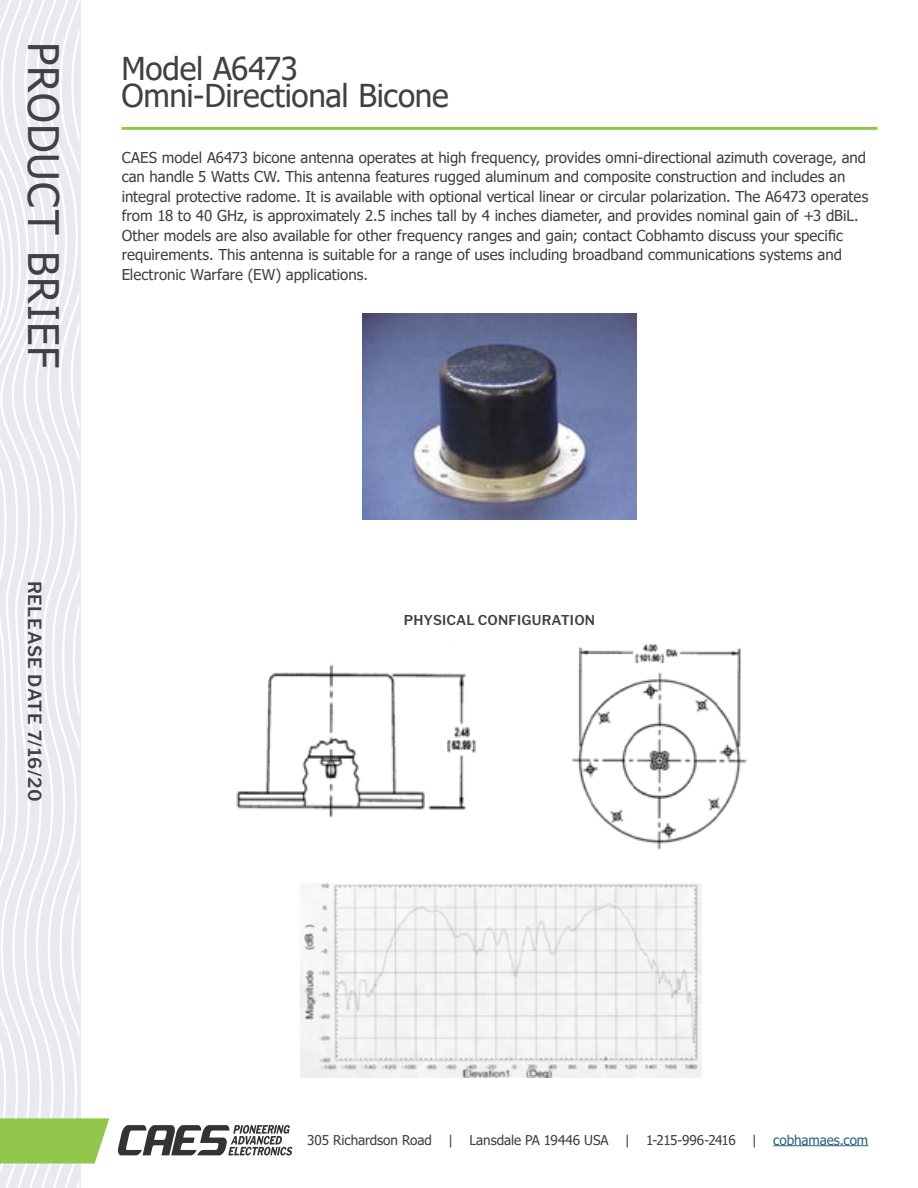
<style>
.page{position:relative;width:918px;height:1188px;background:#fff}
.page>*{position:absolute;margin:0;border:0;box-sizing:border-box;transform-origin:0 0}
.t1{font:42px "Tahoma";letter-spacing:.03em;color:#414042}
.t2{font:31.5px/27.8px "Tahoma";letter-spacing:-.01em;color:#414042}
.t3{font:600 18px "Libre Franklin";letter-spacing:.035em;color:#414042}
.t4{font:15px/19.5px "Tahoma";color:#414042}
.t5{font:13.5px "Tahoma";letter-spacing:-.005em;color:#414042}
.t6{font:600 13.5px "Libre Franklin";letter-spacing:.01em;color:#414042}
.s1{color:#2d637f}
</style>
<div class="page">
<hr style="left:773px;top:1145px;width:95px;height:1px;background:#2d637f">
<svg style="left:0;top:0;width:109px;height:1188px"></svg>
<hr style="left:122px;top:127px;width:756px;height:3px;background:#91c84c">
<img style="left:363px;top:313px;width:273px;height:207px">
<img style="left:236px;top:665px;width:240px;height:153px">
<img style="left:571px;top:643px;width:176px;height:207px">
<img style="left:300px;top:883px;width:401px;height:195px">
<img style="left:118px;top:1125px;width:175px;height:31px">
<h1 class="t1" style="left:72px;top:42px;width:327px;rotate:90deg">PRODUCT BRIEF</h1>
<h2 class="t2" style="left:122px;top:56px;width:329px">Model A6473<br>Omni-Directional Bicone</h2>
<p class="t4" style="left:122px;top:148px;width:748px">CAES model A6473 bicone antenna operates at high frequency, provides omni-directional azimuth coverage, and can handle 5 Watts CW. This antenna features rugged aluminum and composite construction and includes an integral protective radome. It is available with optional vertical linear or circular polarization. The A6473 operates from 18 to 40 GHz, is approximately 2.5 inches tall by 4 inches diameter, and provides nominal gain of +3 dBiL.<br>Other models are also available for other frequency ranges and gain; contact Cobhamto discuss your specific requirements. This antenna is suitable for a range of uses including broadband communications systems and Electronic Warfare (EW) applications.</p>
<p class="t3" style="left:45px;top:580px;width:222px;rotate:90deg">RELEASE DATE 7/16/20</p>
<p class="t6" style="left:404px;top:612px;width:193px">PHYSICAL CONFIGURATION</p>
<p class="t5" style="left:307px;top:1131px;width:563px">305 Richardson Road | Lansdale PA 19446 USA | 1-215-996-2416 | <span class="s1">cobhamaes.com</span></p>
</div>
